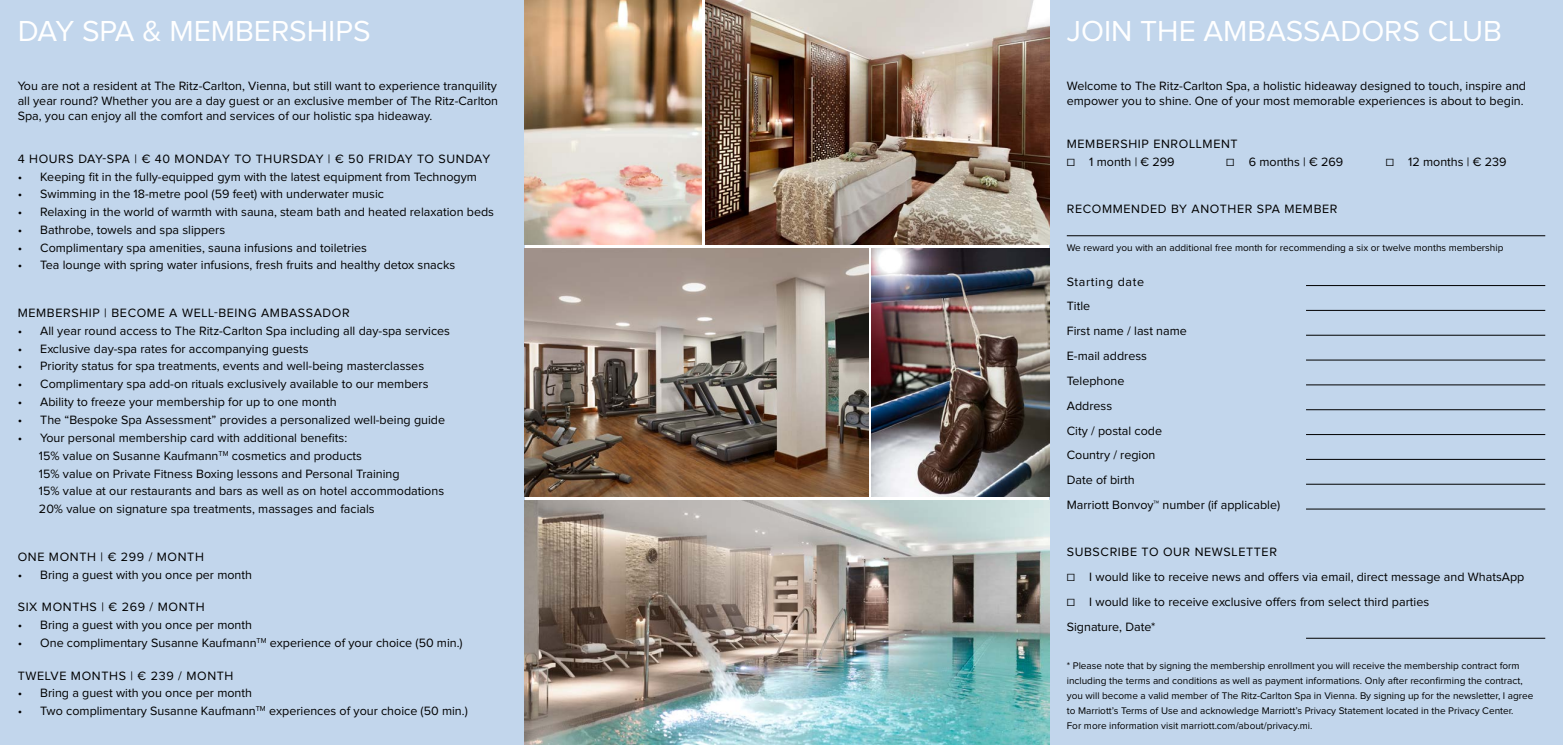
<style>
.page{position:relative;width:1563px;height:745px;background:#fff}
.page>*{position:absolute;margin:0;border:0;box-sizing:border-box;transform-origin:0 0}
.Headline_2{font:30px "Proxima Nova";color:#fff}
.Content_Main{font:12.5px/15px "Proxima Nova";color:#000;text-align:justify}
.List{font:12.5px "Proxima Nova";color:#000}
.Headline_3{font:12.5px "Proxima Nova";letter-spacing:.05em;color:#000}
.t1{font:10px/15px "Proxima Nova";color:#000}
</style>
<div class="page">
<div style="left:0;top:0;width:524px;height:744px;background:#c2d6ec"></div>
<div style="left:1049px;top:0;width:514px;height:744px;background:#c2d6ec"></div>
<img style="left:524px;top:500px;width:525px;height:244px">
<img style="left:872px;top:248px;width:177px;height:248px">
<img style="left:524px;top:248px;width:344px;height:248px">
<img style="left:705px;top:0;width:344px;height:244px">
<img style="left:524px;top:0;width:178px;height:244px">
<hr style="left:1067px;top:235px;width:478px;height:1px;background:#000">
<hr style="left:1306px;top:285px;width:239px;height:1px;background:#000">
<hr style="left:1306px;top:310px;width:239px;height:1px;background:#000">
<hr style="left:1306px;top:335px;width:239px;height:1px;background:#000">
<hr style="left:1306px;top:359px;width:239px;height:1px;background:#000">
<hr style="left:1306px;top:384px;width:239px;height:1px;background:#000">
<hr style="left:1306px;top:409px;width:239px;height:1px;background:#000">
<hr style="left:1306px;top:434px;width:239px;height:1px;background:#000">
<hr style="left:1306px;top:459px;width:239px;height:1px;background:#000">
<hr style="left:1306px;top:483px;width:239px;height:1px;background:#000">
<hr style="left:1306px;top:508px;width:239px;height:1px;background:#000">
<hr style="left:1306px;top:637px;width:239px;height:1px;background:#000">
<p class="Headline_2" style="left:18px;top:18px;width:354px">DAY SPA &amp; MEMBERSHIPS</p>
<p class="Content_Main" style="left:18px;top:78px;width:482px">You are not a resident at The Ritz-Carlton, Vienna, but still want to experience tranquility all year round? Whether you are a day guest or an exclusive member of The Ritz-Carlton Spa, you can enjoy all the comfort and services of our holistic spa hideaway.</p>
<p class="Headline_3" style="left:18px;top:153px;width:474px">4 HOURS DAY-SPA | € 40 MONDAY TO THURSDAY | € 50 FRIDAY TO SUNDAY</p>
<p class="Content_Main" style="left:18px;top:169px;width:461px">• Keeping fit in the fully-equipped gym with the latest equipment from Technogym</p>
<p class="Content_Main" style="left:18px;top:187px;width:368px">• Swimming in the 18-metre pool (59 feet) with underwater music</p>
<p class="Content_Main" style="left:18px;top:205px;width:478px">• Relaxing in the world of warmth with sauna, steam bath and heated relaxation beds</p>
<p class="Content_Main" style="left:18px;top:222px;width:209px">• Bathrobe, towels and spa slippers</p>
<p class="Content_Main" style="left:18px;top:240px;width:351px">• Complimentary spa amenities, sauna infusions and toiletries</p>
<p class="Content_Main" style="left:18px;top:258px;width:439px">• Tea lounge with spring water infusions, fresh fruits and healthy detox snacks</p>
<p class="Headline_3" style="left:18px;top:307px;width:333px">MEMBERSHIP | BECOME A WELL-BEING AMBASSADOR</p>
<p class="Content_Main" style="left:18px;top:323px;width:434px">• All year round access to The Ritz-Carlton Spa including all day-spa services</p>
<p class="Content_Main" style="left:18px;top:341px;width:292px">• Exclusive day-spa rates for accompanying guests</p>
<p class="Content_Main" style="left:18px;top:359px;width:408px">• Priority status for spa treatments, events and well-being masterclasses</p>
<p class="Content_Main" style="left:18px;top:376px;width:412px">• Complimentary spa add-on rituals exclusively available to our members</p>
<p class="Content_Main" style="left:18px;top:394px;width:320px">• Ability to freeze your membership for up to one month</p>
<p class="Content_Main" style="left:18px;top:413px;width:429px">• The “Bespoke Spa Assessment” provides a personalized well-being guide</p>
<p class="Content_Main" style="left:18px;top:431px;width:331px">• Your personal membership card with additional benefits:</p>
<p class="List" style="left:39px;top:450px;width:324px">15% value on Susanne Kaufmann<sup>TM</sup> cosmetics and products</p>
<p class="List" style="left:39px;top:467px;width:362px">15% value on Private Fitness Boxing lessons and Personal Training</p>
<p class="List" style="left:39px;top:485px;width:407px">15% value at our restaurants and bars as well as on hotel accommodations</p>
<p class="List" style="left:39px;top:503px;width:337px">20% value on signature spa treatments, massages and facials</p>
<p class="Headline_3" style="left:18px;top:550px;width:188px">ONE MONTH | € 299 / MONTH</p>
<p class="Content_Main" style="left:18px;top:567px;width:236px">• Bring a guest with you once per month</p>
<p class="Headline_3" style="left:18px;top:601px;width:189px">SIX MONTHS | € 269 / MONTH</p>
<p class="Content_Main" style="left:18px;top:617px;width:236px">• Bring a guest with you once per month</p>
<p class="Content_Main" style="left:18px;top:635px;width:446px">• One complimentary Susanne Kaufmann<sup>TM</sup> experience of your choice (50 min.)</p>
<p class="Headline_3" style="left:18px;top:669px;width:217px">TWELVE MONTHS | € 239 / MONTH</p>
<p class="Content_Main" style="left:18px;top:685px;width:236px">• Bring a guest with you once per month</p>
<p class="Content_Main" style="left:18px;top:703px;width:451px">• Two complimentary Susanne Kaufmann<sup>TM</sup> experiences of your choice (50 min.)</p>
<p class="Headline_2" style="left:1067px;top:18px;width:437px">JOIN THE AMBASSADORS CLUB</p>
<p class="Content_Main" style="left:1067px;top:78px;width:461px">Welcome to The Ritz-Carlton Spa, a holistic hideaway designed to touch, inspire and empower you to shine. One of your most memorable experiences is about to begin.</p>
<p class="Headline_3" style="left:1067px;top:138px;width:172px">MEMBERSHIP ENROLLMENT</p>
<p class="List" style="left:1067px;top:155px;width:109px">☐ 1 month | € 299</p>
<p class="List" style="left:1226px;top:155px;width:118px">☐ 6 months | € 269</p>
<p class="List" style="left:1385px;top:155px;width:122px">☐ 12 months | € 239</p>
<p class="Headline_3" style="left:1067px;top:203px;width:272px">RECOMMENDED BY ANOTHER SPA MEMBER</p>
<p class="t1" style="left:1067px;top:240px;width:438px">We reward you with an additional free month for recommending a six or twelve months membership</p>
<p class="Headline_3" style="left:1067px;top:275px;width:79px">Starting date</p>
<p class="Content_Main" style="left:1067px;top:299px;width:25px">Title</p>
<p class="Content_Main" style="left:1067px;top:324px;width:122px">First name / last name</p>
<p class="Content_Main" style="left:1067px;top:349px;width:82px">E-mail address</p>
<p class="Content_Main" style="left:1067px;top:373px;width:59px">Telephone</p>
<p class="Content_Main" style="left:1067px;top:398px;width:47px">Address</p>
<p class="Content_Main" style="left:1067px;top:423px;width:97px">City / postal code</p>
<p class="Content_Main" style="left:1067px;top:448px;width:90px">Country / region</p>
<p class="Content_Main" style="left:1067px;top:473px;width:69px">Date of birth</p>
<p class="Content_Main" style="left:1067px;top:497px;width:215px">Marriott Bonvoy™ number (if applicable)</p>
<p class="Headline_3" style="left:1067px;top:545px;width:212px">SUBSCRIBE TO OUR NEWSLETTER</p>
<p class="List" style="left:1067px;top:570px;width:459px">☐ I would like to receive news and offers via email, direct message and WhatsApp</p>
<p class="List" style="left:1067px;top:595px;width:364px">☐ I would like to receive exclusive offers from select third parties</p>
<p class="Content_Main" style="left:1067px;top:619px;width:90px">Signature, Date*</p>
<p class="t1" style="left:1067px;top:658px;width:468px">* Please note that by signing the membership enrollment you will receive the membership contract form including the terms and conditions as well as payment informations. Only after reconfirming the contract, you will become a valid member of The Ritz-Carlton Spa in Vienna. By signing up for the newsletter, I agree to Marriott’s Terms of Use and acknowledge Marriott’s Privacy Statement located in the Privacy Center.<br>For more information visit marriott.com/about/privacy.mi.</p>
</div>
